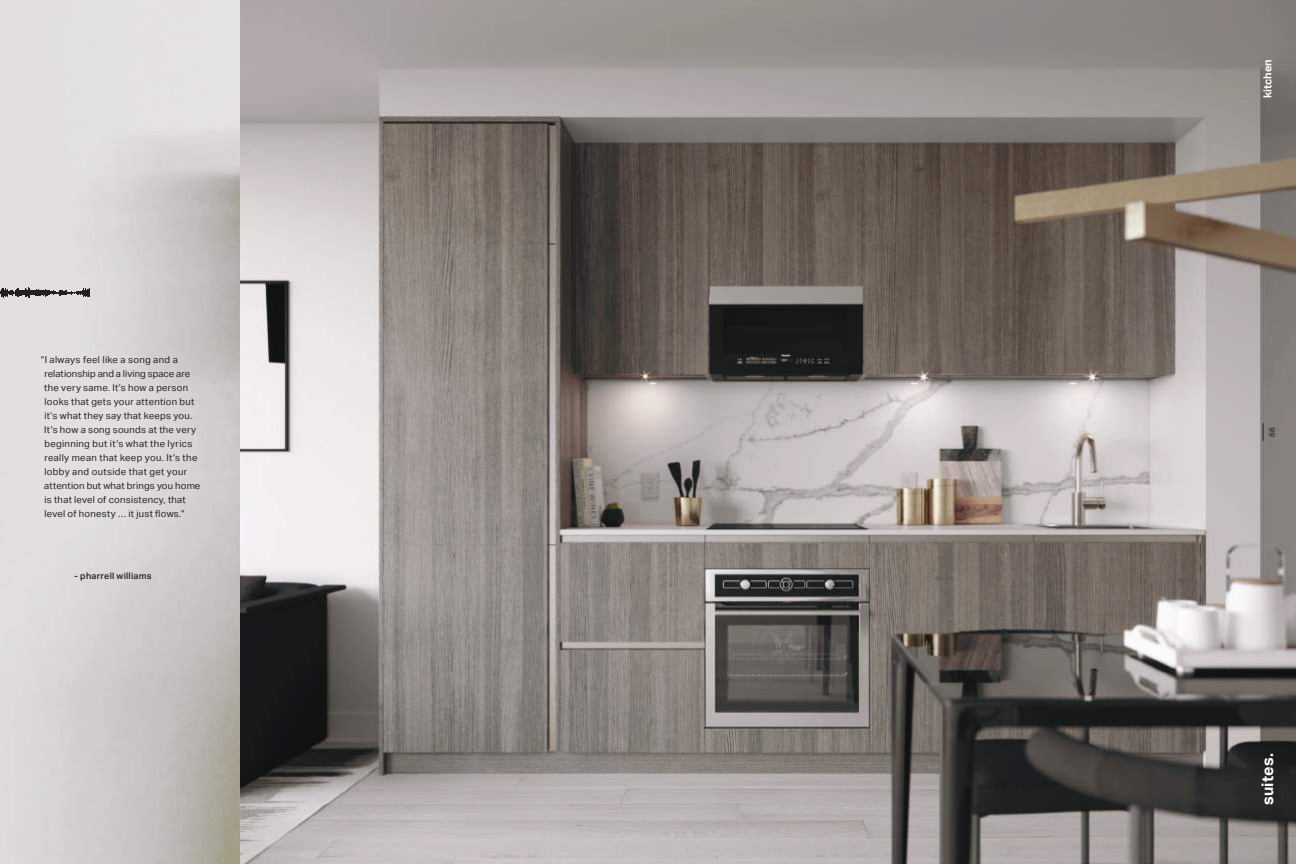
<style>
.page{position:relative;width:1296px;height:864px;background:#fff}
.page>*{position:absolute;margin:0;border:0;box-sizing:border-box;transform-origin:0 0}
.t1{font:700 16px "Aktiv Grotesk";letter-spacing:.02em;color:#fff}
.t2{font:700 11px "Aktiv Grotesk";letter-spacing:.005em;color:#fff}
.t3{font:9.5px/14px "Aktiv Grotesk";letter-spacing:.025em;color:#241f1f}
.t4{font:500 9px "Aktiv Grotesk";letter-spacing:.03em;color:#241f1f}
.t5{font:8px "Aktiv Grotesk";color:#241f1f}
</style>
<div class="page">
<img style="left:0;top:0;width:240px;height:864px">
<img style="left:240px;top:0;width:1056px;height:864px">
<svg style="left:0;top:288px;width:91px;height:10px"></svg>
<svg style="left:1263px;top:423px;width:1px;height:18px"></svg>
<p class="t3" style="left:44px;top:352px;width:158px;text-indent:-3px">“I always feel like a song and a relationship and a living space are the very same. It’s how a person looks that gets your attention but it’s what they say that keeps you.<br>It’s how a song sounds at the very beginning but it’s what the lyrics really mean that keep you. It’s the lobby and outside that get your attention but what brings you home is that level of consistency, that level of honesty … it just flows.”</p>
<p class="t4" style="left:75px;top:570px;width:79px">- pharrell williams</p>
<p class="t2" style="left:1261px;top:98px;width:41px;rotate:-90deg">kitchen</p>
<p class="t5" style="left:1267px;top:437px;width:11px;rotate:-90deg">88</p>
<h1 class="t1" style="left:1258px;top:805px;width:54px;rotate:-90deg">suites.</h1>
</div>
